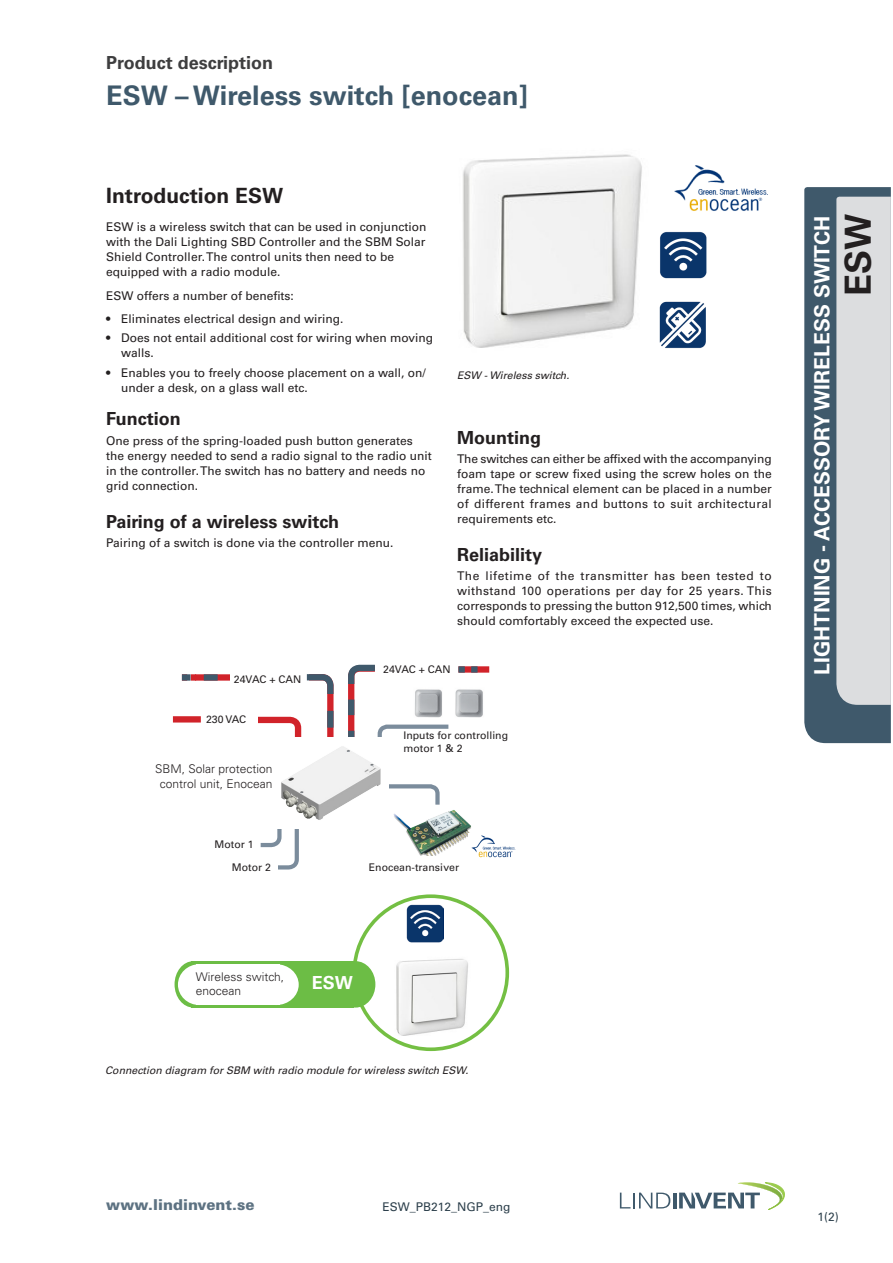
<style>
.page{position:relative;width:893px;height:1263px;background:#fff}
.page>*{position:absolute;margin:0;border:0;box-sizing:border-box;transform-origin:0 0}
.brodtext{font:700 36px "Univers LT Std";color:#231f20}
.t1{font:700 27px "Univers LT Std";color:#3f596b}
.t2{font:700 21px "Univers LT Std";color:#fff}
.rubrik_0{font:700 21px "Univers LT Std";color:#231f20}
.rubrik_1{font:700 18px "Univers LT Std";color:#231f20}
.t3{font:700 18px "Univers LT Std";color:#3e3e3f}
.t4{font:700 18px "Univers LT Std";color:#fff}
.t5{font:900 15px "Univers LT Std";color:#5d7282}
.brodtext_Paul_Erdman{font:12px/15px "Univers LT Std";color:#231f20}
.t6{font:300 12px/14.4px "Univers LT Std";color:#231f20;text-align:center}
.DOKID{font:12px "Univers LT Std";color:#2d404c}
.mått{font:12px "Univers LT Std";color:#231f20}
.t7{font:10.5px/13.2px "Univers LT Std";color:#231f20}
.bildtext{font:italic 10.5px "Univers LT Std";color:#231f20}
</style>
<div class="page">
<hr style="left:673px;top:1192px;width:3px;height:16px;background:#3f596b">
<svg style="left:619px;top:1192px;width:51px;height:17px"></svg>
<svg style="left:679px;top:1182px;width:106px;height:28px"></svg>
<img style="left:406px;top:904px;width:38px;height:38px">
<img style="left:388px;top:959px;width:87px;height:81px">
<div style="left:352px;top:894px;width:157px;height:157px;border:4px solid #74bf43;border-radius:50%"></div>
<div style="left:175px;top:961px;width:37px;height:46px;background:#6cbd45;border-radius:50%"></div>
<div style="left:336px;top:961px;width:39px;height:46px;background:#6cbd45;border-radius:50%"></div>
<div style="left:191px;top:961px;width:162px;height:46px;background:#6cbd45"></div>
<div style="left:178px;top:964px;width:43px;height:41px;background:#fff;border-radius:50%"></div>
<div style="left:254px;top:964px;width:45px;height:41px;background:#fff;border-radius:50%"></div>
<div style="left:196px;top:964px;width:84px;height:41px;background:#fff"></div>
<div style="left:804px;top:187px;width:87px;height:556px;background:#3f596b"></div>
<div style="left:836px;top:197px;width:55px;height:508px;background:#dcdddf"></div>
<div style="left:458px;top:666px;width:31px;height:7px;background:#d1232a"></div>
<div style="left:195px;top:674px;width:37px;height:7px;background:#d1232a"></div>
<div style="left:230px;top:671px;width:78px;height:15px;background:#fff"></div>
<svg style="left:191px;top:674px;width:5px;height:7px"></svg>
<svg style="left:389px;top:784px;width:51px;height:21px"></svg>
<img style="left:393px;top:810px;width:78px;height:46px">
<div style="left:173px;top:716px;width:28px;height:6px;background:#d1232a"></div>
<svg style="left:258px;top:674px;width:76px;height:63px"></svg>
<div style="left:204px;top:674px;width:14px;height:7px;background:#3f596b"></div>
<div style="left:182px;top:674px;width:9px;height:7px;background:#3f596b"></div>
<svg style="left:260px;top:829px;width:39px;height:41px"></svg>
<svg style="left:348px;top:664px;width:130px;height:73px"></svg>
<img style="left:404px;top:686px;width:45px;height:34px">
<img style="left:451px;top:686px;width:32px;height:34px">
<img style="left:468px;top:833px;width:48px;height:25px">
<img style="left:281px;top:746px;width:100px;height:74px">
<img style="left:674px;top:165px;width:94px;height:46px">
<img style="left:659px;top:301px;width:47px;height:47px">
<img style="left:660px;top:231px;width:46px;height:48px">
<img style="left:463px;top:154px;width:179px;height:194px">
<h3 class="t3" style="left:106px;top:52px;width:168px">Product description</h3>
<h2 class="t1" style="left:106px;top:79px;width:423px">ESW – Wireless switch [enocean]</h2>
<p class="rubrik_0" style="left:106px;top:184px;width:178px">Introduction ESW</p>
<p class="brodtext_Paul_Erdman" style="left:106px;top:219px;width:322px">ESW is a wireless switch that can be used in conjunction with the Dali Lighting SBD Controller and the SBM Solar Shield Controller. The control units then need to be equipped with a radio module.</p>
<p class="brodtext_Paul_Erdman" style="left:106px;top:288px;width:189px">ESW offers a number of benefits:</p>
<p class="brodtext_Paul_Erdman" style="left:106px;top:311px;width:239px">• Eliminates electrical design and wiring.</p>
<p class="brodtext_Paul_Erdman" style="left:121px;top:331px;width:313px;text-indent:-15px">• Does not entail additional cost for wiring when moving walls.</p>
<p class="brodtext_Paul_Erdman" style="left:121px;top:365px;width:306px;text-indent:-15px">• Enables you to freely choose placement on a wall, on/ under a desk, on a glass wall etc.</p>
<p class="rubrik_1" style="left:106px;top:408px;width:76px">Function</p>
<p class="brodtext_Paul_Erdman" style="left:106px;top:433px;width:327px">One press of the spring-loaded push button generates the energy needed to send a radio signal to the radio unit in the controller. The switch has no battery and needs no grid connection.</p>
<p class="rubrik_1" style="left:106px;top:511px;width:234px">Pairing of a wireless switch</p>
<p class="brodtext_Paul_Erdman" style="left:106px;top:535px;width:289px">Pairing of a switch is done via the controller menu.</p>
<p class="bildtext" style="left:457px;top:369px;width:114px">ESW - Wireless switch.</p>
<p class="rubrik_1" style="left:457px;top:427px;width:85px">Mounting</p>
<p class="brodtext_Paul_Erdman" style="left:457px;top:451px;width:316px;text-align:justify">The switches can either be affixed with the accompanying foam tape or screw fixed using the screw holes on the frame. The technical element can be placed in a number of different frames and buttons to suit architectural requirements etc.</p>
<p class="rubrik_1" style="left:457px;top:544px;width:87px">Reliability</p>
<p class="brodtext_Paul_Erdman" style="left:457px;top:568px;width:316px;text-align:justify">The lifetime of the transmitter has been tested to withstand 100 operations per day for 25 years. This corresponds to pressing the button 912,500 times, which should comfortably exceed the expected use.</p>
<p class="t7" style="left:234px;top:672px;width:69px">24VAC + CAN</p>
<p class="t7" style="left:206px;top:713px;width:42px">230 VAC</p>
<p class="t6" style="left:155px;top:762px;width:119px">SBM, Solar protection control unit, Enocean</p>
<p class="t7" style="left:215px;top:838px;width:41px">Motor 1</p>
<p class="t7" style="left:232px;top:860px;width:41px">Motor 2</p>
<p class="t7" style="left:383px;top:662px;width:69px">24VAC + CAN</p>
<p class="t7" style="left:403px;top:728px;width:106px">Inputs for controlling motor 1 &amp; 2</p>
<p class="t7" style="left:369px;top:860px;width:92px">Enocean-transiver</p>
<p class="t6" style="left:196px;top:969px;width:90px">Wireless switch,</p>
<p class="t6" style="left:196px;top:983px;width:47px">enocean</p>
<p class="mått" style="left:188px;top:975px;width:95px">Aktivt tilluftsdon</p>
<p class="t4" style="left:312px;top:972px;width:43px">ESW</p>
<p class="bildtext" style="left:105px;top:1064px;width:364px">Connection diagram for SBM with radio module for wireless switch ESW.</p>
<p class="t2" style="left:810px;top:674px;width:460px;rotate:-90deg">LIGHTNING - ACCESSORY WIRELESS SWITCH</p>
<p class="brodtext" style="left:837px;top:296px;width:84px;rotate:-90deg">ESW</p>
<p class="t5" style="left:106px;top:1195px;width:150px">www.lindinvent.se</p>
<p class="DOKID" style="left:383px;top:1199px;width:129px">ESW_PB212_NGP_eng</p>
<p class="DOKID" style="left:818px;top:1209px;width:23px">1(2)</p>
</div>
